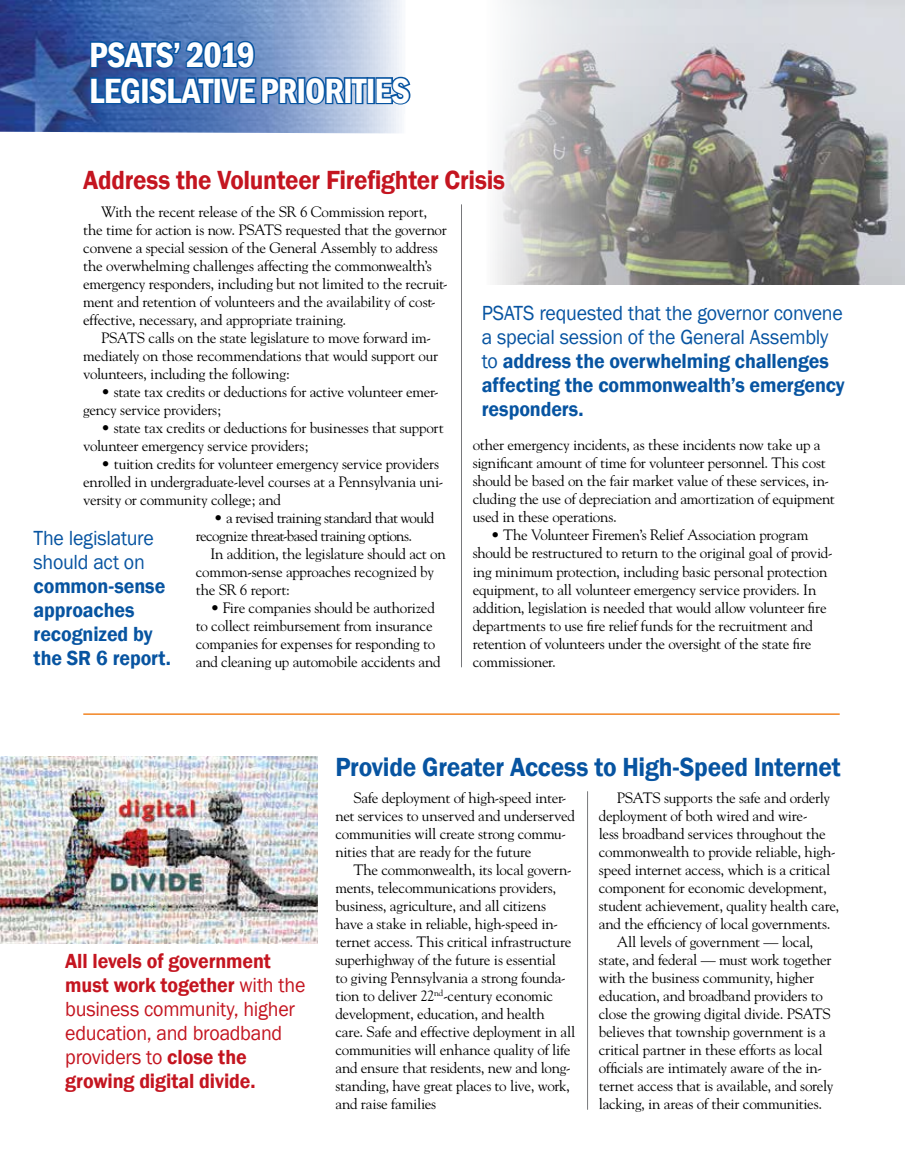
<style>
.page{position:relative;width:905px;height:1175px;background:#fff}
.page>*{position:absolute;margin:0;border:0;box-sizing:border-box;transform-origin:0 0}
.t1{font:600 condensed 36px/36px "Franklin Gothic";letter-spacing:-.025em;color:#fff}
.t2{font:600 27px "Franklin Gothic";letter-spacing:-.01em;color:#0754a1;scale:.94 1}
.t3{font:600 27px "Franklin Gothic";letter-spacing:-.01em;color:#c41520;scale:.93 1}
.t4{font:600 21px/24px "Franklin Gothic";letter-spacing:-.005em;color:#0754a1;scale:.95 1}
.t5{font:600 21px/24px "Franklin Gothic";letter-spacing:-.005em;color:#c41520;scale:.95 1}
.t6{font:21px/24px "Franklin Gothic";letter-spacing:-.015em;color:#0754a1;scale:.95 1}
.t7{font:15px/18px "Goudy";letter-spacing:-.02em;color:#000}
.s1{font-weight:400}
</style>
<div class="page">
<img style="left:0;top:757px;width:317px;height:186px">
<img style="left:495px;top:0;width:409px;height:285px">
<img style="left:0;top:0;width:402px;height:133px">
<svg style="left:89px;top:35px;width:322px;height:77px;background:#5782bb"></svg>
<hr style="left:83px;top:713px;width:756px;height:2px;background:#f28524">
<hr style="left:461px;top:204px;width:1px;height:463px;background:#77787b">
<hr style="left:587px;top:791px;width:1px;height:318px;background:#77787b">
<h1 class="t1" style="left:89px;top:36px;width:322px">PSATS’ 2019<br>LEGISLATIVE PRIORITIES</h1>
<h2 class="t3" style="left:83px;top:163px;width:455px">Address the Volunteer Firefighter Crisis</h2>
<p class="t7" style="left:83px;top:202px;width:366px;text-indent:18px">With the recent release of the SR 6 Commission report, the time for action is now. PSATS requested that the governor convene a special session of the General Assembly to address the overwhelming challenges affecting the commonwealth’s emergency responders, including but not limited to the recruit&shy;ment and retention of volunteers and the availability of cost&shy;effective, necessary, and appropriate training.</p>
<p class="t7" style="left:83px;top:328px;width:356px;text-indent:18px">PSATS calls on the state legislature to move forward im&shy;mediately on those recommendations that would support our volunteers, including the following:</p>
<p class="t7" style="left:83px;top:382px;width:357px;text-indent:18px">• state tax credits or deductions for active volunteer emer&shy;gency service providers;</p>
<p class="t7" style="left:83px;top:418px;width:362px;text-indent:18px">• state tax credits or deductions for businesses that support volunteer emergency service providers;</p>
<p class="t7" style="left:83px;top:454px;width:361px;text-indent:18px">• tuition credits for volunteer emergency service providers enrolled in undergraduate-level courses at a Pennsylvania uni&shy;versity or community college; and</p>
<p class="t7" style="left:196px;top:508px;width:240px;text-indent:18px">• a revised training standard that would recognize threat-based training options.</p>
<p class="t7" style="left:196px;top:544px;width:251px;text-indent:15px">In addition, the legislature should act on common-sense approaches recognized by the SR 6 report:</p>
<p class="t7" style="left:196px;top:598px;width:246px;text-indent:15px">• Fire companies should be authorized to collect reimbursement from insurance companies for expenses for responding to and cleaning up automobile accidents and</p>
<h3 class="t4" style="left:481px;top:301px;width:383px"><span class="s1">PSATS requested that the governor convene a special session of the General Assembly to</span> address the overwhelming challenges affecting the commonwealth’s emergency responders.</h3>
<p class="t7" style="left:472px;top:436px;width:363px">other emergency incidents, as these incidents now take up a significant amount of time for volunteer personnel. This cost should be based on the fair market value of these services, in&shy;cluding the use of depreciation and amortization of equipment used in these operations.</p>
<p class="t7" style="left:472px;top:526px;width:361px;text-indent:18px">• The Volunteer Firemen’s Relief Association program should be restructured to return to the original goal of provid&shy;ing minimum protection, including basic personal protection equipment, to all volunteer emergency service providers. In addition, legislation is needed that would allow volunteer fire departments to use fire relief funds for the recruitment and retention of volunteers under the oversight of the state fire commissioner.</p>
<h3 class="t6" style="left:34px;top:526px;width:128px">The legislature should act on</h3>
<h3 class="t4" style="left:34px;top:574px;width:146px">common-sense approaches recognized by the SR 6 report.</h3>
<h3 class="t5" style="left:65px;top:949px;width:254px">All levels of government must work together <span class="s1">with the business community, higher education, and broadband providers to</span> close the growing digital divide.</h3>
<h2 class="t2" style="left:335px;top:750px;width:539px">Provide Greater Access to High-Speed Internet</h2>
<p class="t7" style="left:335px;top:788px;width:241px;text-indent:18px">Safe deployment of high-speed inter&shy;net services to unserved and underserved communities will create strong commu&shy;nities that are ready for the future</p>
<p class="t7" style="left:335px;top:860px;width:241px;text-indent:18px">The commonwealth, its local govern&shy;ments, telecommunications providers, business, agriculture, and all citizens have a stake in reliable, high-speed in&shy;ternet access. This critical infrastructure superhighway of the future is essential<br>to giving Pennsylvania a strong founda&shy;tion to deliver 22<sup>nd</sup>-century economic development, education, and health care. Safe and effective deployment in all communities will enhance quality of life and ensure that residents, new and long&shy;standing, have great places to live, work, and raise families</p>
<p class="t7" style="left:616px;top:788px;width:215px">PSATS supports the safe and orderly</p>
<p class="t7" style="left:598px;top:806px;width:210px">deployment of both wired and wire-</p>
<p class="t7" style="left:598px;top:824px;width:228px">less broadband services throughout the</p>
<p class="t7" style="left:598px;top:842px;width:238px">commonwealth to provide reliable, high-</p>
<p class="t7" style="left:598px;top:860px;width:233px">speed internet access, which is a critical</p>
<p class="t7" style="left:598px;top:878px;width:230px">component for economic development,</p>
<p class="t7" style="left:598px;top:896px;width:242px">student achievement, quality health care,</p>
<p class="t7" style="left:598px;top:914px;width:233px">and the efficiency of local governments.</p>
<p class="t7" style="left:616px;top:932px;width:198px">All levels of government — local,</p>
<p class="t7" style="left:598px;top:950px;width:234px">state, and federal — must work together</p>
<p class="t7" style="left:598px;top:968px;width:217px">with the business community, higher</p>
<p class="t7" style="left:598px;top:986px;width:226px">education, and broadband providers to</p>
<p class="t7" style="left:598px;top:1004px;width:233px">close the growing digital divide. PSATS</p>
<p class="t7" style="left:598px;top:1022px;width:228px">believes that township government is a</p>
<p class="t7" style="left:598px;top:1040px;width:225px">critical partner in these efforts as local</p>
<p class="t7" style="left:598px;top:1058px;width:225px">officials are intimately aware of the in-</p>
<p class="t7" style="left:598px;top:1076px;width:236px">ternet access that is available, and sorely</p>
<p class="t7" style="left:598px;top:1094px;width:225px">lacking, in areas of their communities.</p>
</div>
